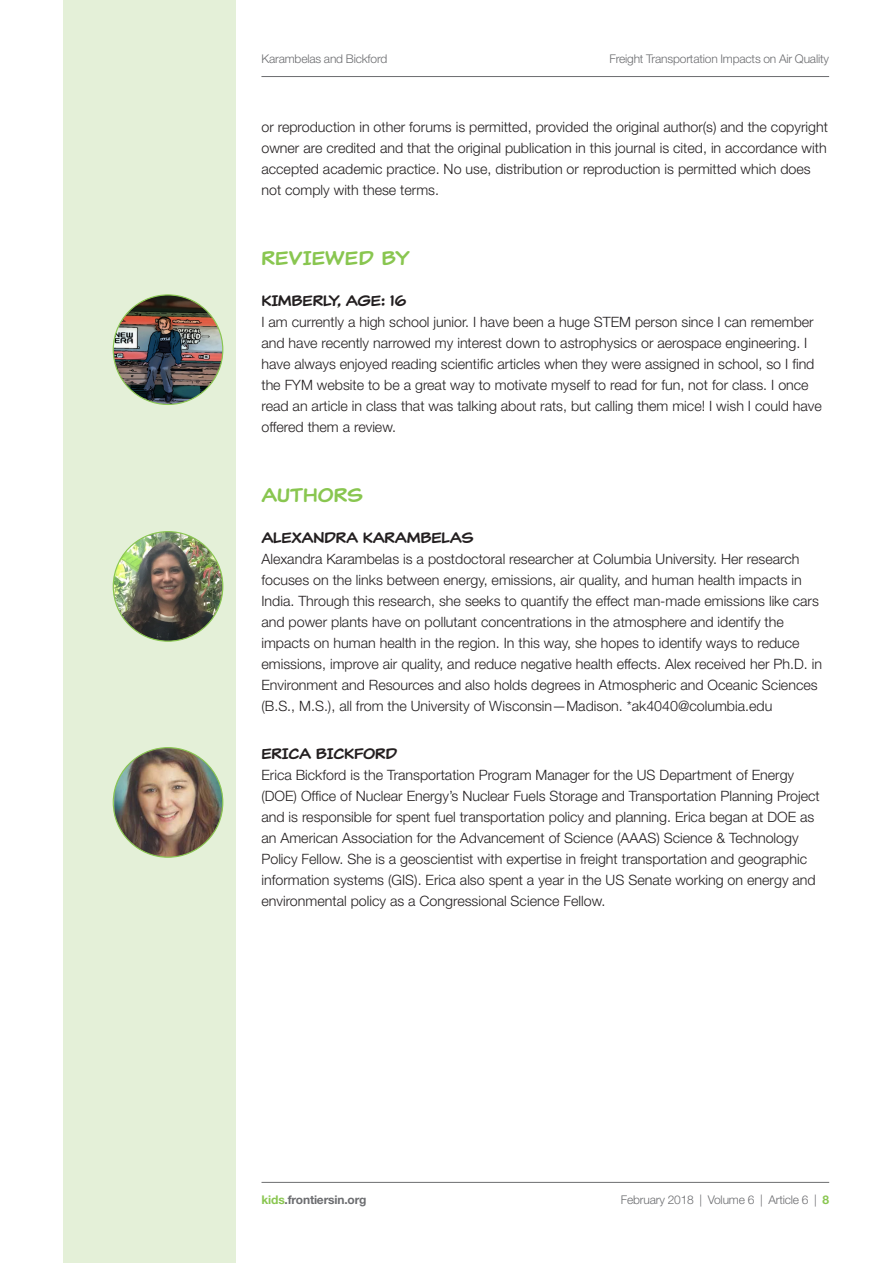
<style>
.page{position:relative;width:893px;height:1263px;background:#fff}
.page>*{position:absolute;margin:0;border:0;box-sizing:border-box;transform-origin:0 0}
.t1{font:19.5px "Classic Comic";color:#89c650}
.t2{font:15px "Classic Comic";letter-spacing:-.02em;color:#231f20}
.t3{font:300 14.25px/21px "Helvetica Neue LT Std";color:#231f20}
.t4{font:300 12px "Helvetica Neue LT Std";letter-spacing:-.015em;color:#6c6d70}
.t5{font:700 12px "Helvetica Neue LT Std";color:#6c6d70}
.s1{color:#89c650}
.s2{font-weight:700;color:#89c650}
</style>
<div class="page">
<div style="left:64px;top:0;width:172px;height:1263px;background:#e4f0d8"></div>
<hr style="left:261px;top:76px;width:568px;height:1px;background:#6c6d70">
<hr style="left:261px;top:1182px;width:568px;height:1px;background:#6c6d70">
<img style="left:112px;top:294px;width:112px;height:111px">
<img style="left:112px;top:531px;width:112px;height:111px">
<img style="left:112px;top:747px;width:112px;height:111px">
<p class="t4" style="left:261px;top:51px;width:127px">Karambelas and Bickford</p>
<p class="t4" style="left:609px;top:51px;width:221px">Freight Transportation Impacts on Air Quality</p>
<p class="t3" style="left:261px;top:116px;width:568px">or reproduction in other forums is permitted, provided the original author(s) and the copyright owner are credited and that the original publication in this journal is cited, in accordance with accepted academic practice. No use, distribution or reproduction is permitted which does not comply with these terms.</p>
<h1 class="t1" style="left:261px;top:245px;width:149px">REVIEWED BY</h1>
<p class="t2" style="left:261px;top:290px;width:147px">KIMBERLY, AGE : 16</p>
<p class="t3" style="left:261px;top:311px;width:562px">I am currently a high school junior. I have been a huge STEM person since I can remember and have recently narrowed my interest down to astrophysics or aerospace engineering. I have always enjoyed reading scientific articles when they were assigned in school, so I find the FYM website to be a great way to motivate myself to read for fun, not for class. I once read an article in class that was talking about rats, but calling them mice! I wish I could have offered them a review.</p>
<h1 class="t1" style="left:261px;top:482px;width:103px">AUTH ORS</h1>
<p class="t2" style="left:261px;top:527px;width:75px">ALEXANDRA</p>
<p class="t2" style="left:363px;top:527px;width:23px">KARA</p>
<p class="t2" style="left:407px;top:527px;width:69px">MBELAS</p>
<p class="t3" style="left:261px;top:548px;width:562px">Alexandra Karambelas is a postdoctoral researcher at Columbia University. Her research focuses on the links between energy, emissions, air quality, and human health impacts in India. Through this research, she seeks to quantify the effect man-made emissions like cars and power plants have on pollutant concentrations in the atmosphere and identify the impacts on human health in the region. In this way, she hopes to identify ways to reduce emissions, improve air quality, and reduce negative health effects. Alex received her Ph.D. in Environment and Resources and also holds degrees in Atmospheric and Oceanic Sciences (B.S., M.S.), all from the University of Wisconsin—Madison. *ak4040@columbia.edu</p>
<p class="t2" style="left:261px;top:743px;width:126px">ERICA BICKFORD</p>
<p class="t3" style="left:261px;top:764px;width:560px">Erica Bickford is the Transportation Program Manager for the US Department of Energy (DOE) Office of Nuclear Energy’s Nuclear Fuels Storage and Transportation Planning Project and is responsible for spent fuel transportation policy and planning. Erica began at DOE as an American Association for the Advancement of Science (AAAS) Science &amp; Technology Policy Fellow. She is a geoscientist with expertise in freight transportation and geographic information systems (GIS). Erica also spent a year in the US Senate working on energy and environmental policy as a Congressional Science Fellow.</p>
<p class="t5" style="left:261px;top:1192px;width:107px"><span class="s1">kids</span>.frontiersin.org</p>
<p class="t4" style="left:621px;top:1192px;width:210px">February 2018 | Volume 6 | Article 6 | <span class="s2">8</span></p>
</div>
